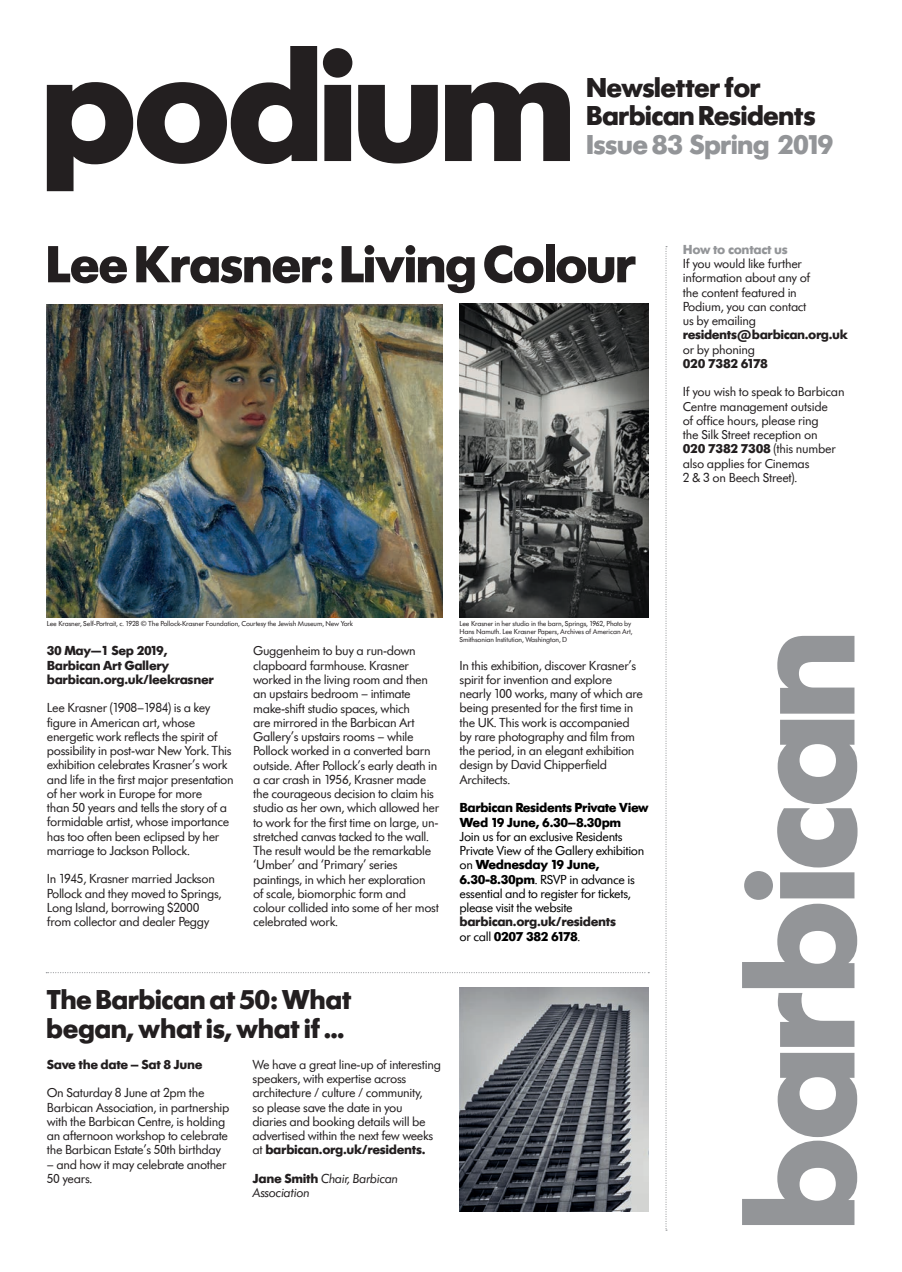
<style>
.page{position:relative;width:902px;height:1272px;background:#fff}
.page>*{position:absolute;margin:0;border:0;box-sizing:border-box;transform-origin:0 0}
.t1{font:700 54.3px "Futura SHOP";color:#231f20}
.t2{font:700 28.5px/28.5px "Futura SHOP";letter-spacing:.01em;color:#231f20}
.t3{font:700 28.5px "Futura SHOP";letter-spacing:.01em;color:#939598}
.t4{font:13.5px/14.2px "Futura SB";letter-spacing:-.025em;color:#231f20}
.t5{font:13.5px/14.2px "Futura SB";letter-spacing:-.025em;color:#000}
.t6{font:700 13.5px/14.2px "Futura SB";letter-spacing:-.025em;color:#231f20}
.t7{font:700 13.5px/14.2px "Futura SB";letter-spacing:-.03em;color:#000}
.t8{font:italic 13.5px/14.2px "Futura SB";letter-spacing:-.025em;color:#231f20}
.t9{font:700 13.5px "Futura SB";letter-spacing:-.02em;color:#939598}
.t10{font:7.5px/8.2px "Futura SB";letter-spacing:-.02em;color:#231f20}
.s1{font-weight:700}
.s2{font-weight:400;color:#000}
.s3{color:#000}
.s4{font-weight:700;font-style:normal}
</style>
<div class="page">
<svg style="left:742px;top:1052px;width:115px;height:172px"></svg>
<svg style="left:742px;top:719px;width:115px;height:327px"></svg>
<svg style="left:777px;top:636px;width:77px;height:77px"></svg>
<svg style="left:47px;top:46px;width:523px;height:145px"></svg>
<svg style="left:665px;top:246px;width:2px;height:984px"></svg>
<img style="left:47px;top:304px;width:395px;height:313px">
<img style="left:459px;top:304px;width:189px;height:313px">
<svg style="left:46px;top:972px;width:603px;height:1px"></svg>
<img style="left:459px;top:988px;width:189px;height:223px">
<h2 class="t2" style="left:587px;top:74px;width:230px">Newsletter for<br>Barbican Residents</h2>
<h2 class="t3" style="left:587px;top:129px;width:247px">Issue 83 Spring 2019</h2>
<h1 class="t1" style="left:47px;top:235px;width:590px">Lee Krasner: Living Colour</h1>
<p class="t9" style="left:682px;top:242px;width:107px">How to contact us</p>
<p class="t4" style="left:682px;top:257px;width:129px">If you would like further information about any of the content featured in<br>Podium, you can contact us by emailing</p>
<p class="t6" style="left:682px;top:327px;width:166px">residents@barbican.org.uk</p>
<p class="t4" style="left:682px;top:342px;width:74px">or by phoning</p>
<p class="t6" style="left:682px;top:356px;width:86px">020 7382 6178</p>
<p class="t4" style="left:682px;top:385px;width:163px">If you wish to speak to Barbican<br>Centre management outside<br>of office hours, please ring<br>the Silk Street reception on<br><span class="s1">020 7382 7308</span> (this number also applies for Cinemas<br>2 &amp; 3 on Beech Street).</p>
<p class="t10" style="left:47px;top:619px;width:308px">Lee Krasner, Self-Portrait, c. 1928 © The Pollock-Krasner Foundation, Courtesy the Jewish Museum, New York</p>
<p class="t10" style="left:459px;top:619px;width:174px">Lee Krasner in her studio in the barn, Springs, 1962, Photo by<br>Hans Namuth. Lee Krasner Papers, Archives of American Art,<br>Smithsonian Institution, Washington, D</p>
<p class="t4" style="left:253px;top:644px;width:188px">Guggenheim to buy a run-down clapboard farmhouse. Krasner worked in the living room and then an upstairs bedroom – intimate make-shift studio spaces, which<br>are mirrored in the Barbican Art<br>Gallery’s upstairs rooms – while<br>Pollock worked in a converted barn outside. After Pollock’s early death in a car crash in 1956, Krasner made the courageous decision to claim his studio as her own, which allowed her to work for the first time on large, un&shy;stretched canvas tacked to the wall.<br>The result would be the remarkable ‘Umber’ and ‘Primary’ series paintings, in which her exploration of scale, biomorphic form and colour collided into some of her most celebrated work.</p>
<p class="t6" style="left:47px;top:643px;width:168px">30 May—1 Sep 2019,<br>Barbican Art Gallery barbican.org.uk/leekrasner</p>
<p class="t4" style="left:47px;top:701px;width:188px">Lee Krasner (1908–1984) is a key figure in American art, whose energetic work reflects the spirit of possibility in post-war New York. This exhibition celebrates Krasner’s work and life in the first major presentation of her work in Europe for more<br>than 50 years and tells the story of a formidable artist, whose importance has too often been eclipsed by her marriage to Jackson Pollock.</p>
<p class="t4" style="left:47px;top:872px;width:176px">In 1945, Krasner married Jackson<br>Pollock and they moved to Springs,<br>Long Island, borrowing $2000 from collector and dealer Peggy</p>
<p class="t4" style="left:459px;top:658px;width:185px">In this exhibition, discover Krasner’s spirit for invention and explore nearly 100 works, many of which are being presented for the first time in the UK. This work is accompanied by rare photography and film from the period, in an elegant exhibition design by David Chipperfield<br>Architects.</p>
<p class="t7" style="left:459px;top:800px;width:191px">Barbican Residents Private View<br>Wed 19 June, 6.30–8.30pm</p>
<p class="t5" style="left:459px;top:829px;width:186px">Join us for an exclusive Residents<br>Private View of the Gallery exhibition on <span class="s1">Wednesday 19 June,<br>6.30-8.30pm</span>. RSVP in advance is essential and to register for tickets, please visit the website</p>
<p class="t6" style="left:459px;top:914px;width:158px">barbican.org.uk/residents <span class="s2">or call</span> <span class="s3">0207 382 6178</span><span class="s2">.</span></p>
<h2 class="t2" style="left:47px;top:986px;width:306px">The Barbican at 50: What began, what is, what if ...</h2>
<p class="t6" style="left:47px;top:1057px;width:157px">Save the date – Sat 8 June</p>
<p class="t4" style="left:47px;top:1085px;width:184px">On Saturday 8 June at 2pm the Barbican Association, in partnership with the Barbican Centre, is holding an afternoon workshop to celebrate the Barbican Estate’s 50th birthday</p>
<p class="t4" style="left:47px;top:1157px;width:181px">– and how it may celebrate another<br>50 years.</p>
<p class="t4" style="left:252px;top:1057px;width:190px">We have a great line-up of interesting speakers, with expertise across architecture / culture / community,<br>so please save the date in you<br>diaries and booking details will be advertised within the next few weeks at <span class="s1">barbican.org.uk/residents.</span></p>
<p class="t8" style="left:252px;top:1171px;width:147px"><span class="s4">Jane Smith</span> Chair, Barbican<br>Association</p>
</div>
